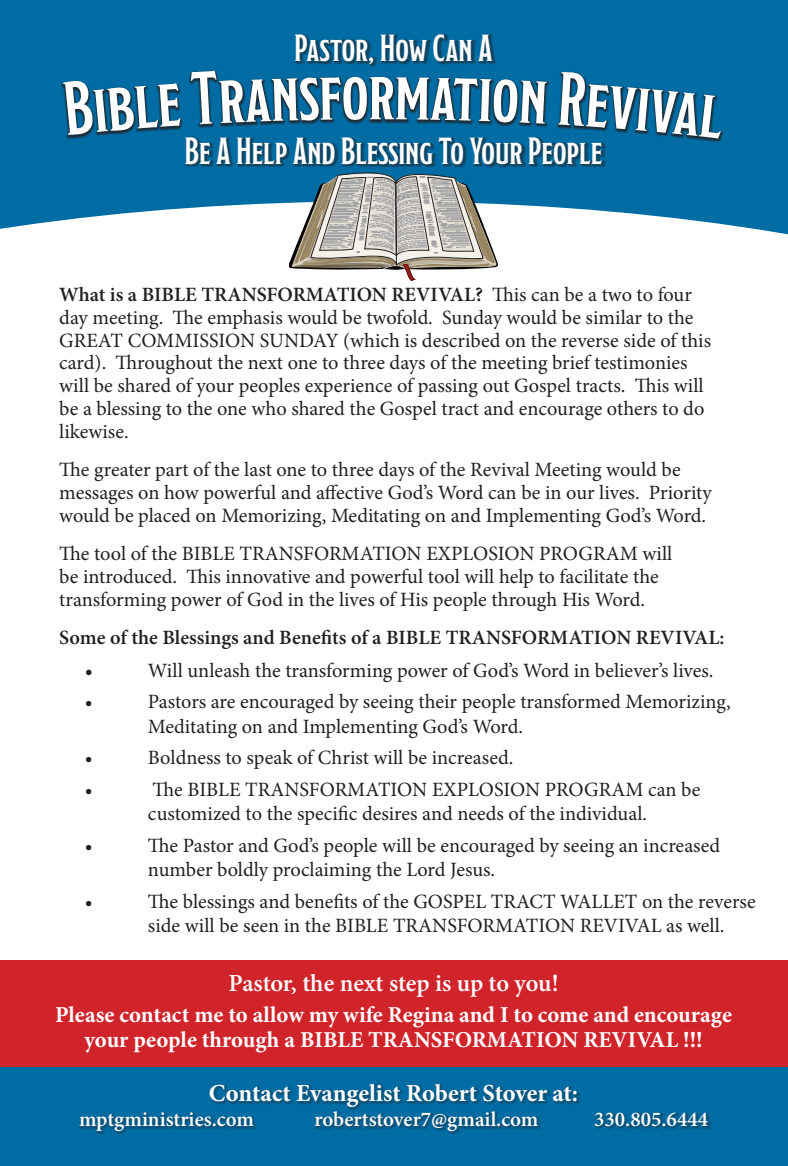
<style>
.page{position:relative;width:788px;height:1166px;background:#fff}
.page>*{position:absolute;margin:0;border:0;box-sizing:border-box;transform-origin:0 0}
.t1{font:300 74.9px "Modesto Condensed";color:#fff}
.t2{font:300 37.62px "Modesto Condensed";color:#fff}
.t3{font:700 24.5px "Minion Pro";letter-spacing:-.005em;color:#fff}
.t4{font:600 24.5px "Minion Pro";letter-spacing:-.005em;color:#fff}
.t5{font:700 22.75px/24.5px "Minion Pro";color:#fff;text-align:center}
.t6{font:600 21px "Minion Pro";color:#fff}
.t7{font:21px "Minion Pro";color:#231f20}
.t8{font:20.3px/22.8px "Minion Pro";color:#231f20}
.t9{font:600 20.3px "Minion Pro";color:#231f20}
.s1{font-weight:600}
</style>
<div class="page">
<div style="left:0;top:960px;width:788px;height:206px;background:#d1232a"></div>
<div style="left:0;top:0;width:788px;height:502px;background:#006ca4"></div>
<div style="left:0;top:202px;width:788px;height:300px;background:#fff"></div>
<div style="left:185px;top:137px;width:420px;height:31px;background:#231f20;opacity:.5"></div>
<div style="left:60px;top:69px;width:664px;height:75px;background:#231f20;opacity:.8"></div>
<div style="left:294px;top:33px;width:202px;height:34px;background:#231f20;opacity:.5"></div>
<div style="left:0;top:1067px;width:788px;height:99px;background:#006ca4"></div>
<div style="left:79px;top:1083px;width:632px;height:51px;background:#231f20;opacity:.3"></div>
<svg style="left:288px;top:166px;width:212px;height:115px"></svg>
<svg style="left:63px;top:79px;width:118px;height:56px"></svg>
<svg style="left:190px;top:70px;width:151px;height:55px"></svg>
<svg style="left:396px;top:77px;width:150px;height:47px"></svg>
<svg style="left:558px;top:72px;width:166px;height:67px"></svg>
<h2 class="t2" style="left:294px;top:26px;width:200px">Pastor, How Can A</h2>
<h1 class="t1" style="left:342px;top:51px;width:54px">or</h1>
<h2 class="t2" style="left:184px;top:130px;width:419px">Be A Help And Blessing To Your People</h2>
<p class="t8" style="left:59px;top:283px;width:653px"><span class="s1">What is a BIBLE TRANSFORMATION REVIVAL?</span> This can be a two to four day meeting. The emphasis would be twofold. Sunday would be similar to the GREAT COMMISSION SUNDAY (which is described on the reverse side of this card). Throughout the next one to three days of the meeting brief testimonies will be shared of your peoples experience of passing out Gospel tracts. This will be a blessing to the one who shared the Gospel tract and encourage others to do likewise.</p>
<p class="t8" style="left:59px;top:458px;width:654px">The greater part of the last one to three days of the Revival Meeting would be messages on how powerful and affective God’s Word can be in our lives. Priority would be placed on Memorizing, Meditating on and Implementing God’s Word.</p>
<p class="t8" style="left:59px;top:542px;width:614px">The tool of the BIBLE TRANSFORMATION EXPLOSION PROGRAM will be introduced. This innovative and powerful tool will help to facilitate the transforming power of God in the lives of His people through His Word.</p>
<p class="t9" style="left:59px;top:623px;width:666px">Some of the Blessings and Benefits of a BIBLE TRANSFORMATION REVIVAL:</p>
<p class="t7" style="left:85px;top:656px;width:10px">•</p>
<p class="t8" style="left:148px;top:659px;width:567px">Will unleash the transforming power of God’s Word in believer’s lives.</p>
<p class="t8" style="left:85px;top:690px;width:9px">•</p>
<p class="t8" style="left:148px;top:689px;width:584px;line-height:24.5px">Pastors are encouraged by seeing their people transformed Memorizing,<br>Meditating on and Implementing God’s Word.</p>
<p class="t8" style="left:85px;top:746px;width:9px">•</p>
<p class="t8" style="left:148px;top:746px;width:367px">Boldness to speak of Christ will be increased.</p>
<p class="t8" style="left:85px;top:778px;width:9px">•</p>
<p class="t8" style="left:148px;top:777px;width:554px;line-height:24.5px">The BIBLE TRANSFORMATION EXPLOSION PROGRAM can be customized to the specific desires and needs of the individual.</p>
<p class="t8" style="left:85px;top:834px;width:9px">•</p>
<p class="t8" style="left:148px;top:833px;width:573px;line-height:24.5px">The Pastor and God’s people will be encouraged by seeing an increased number boldly proclaiming the Lord Jesus.</p>
<p class="t8" style="left:85px;top:890px;width:9px">•</p>
<p class="t8" style="left:148px;top:889px;width:609px;line-height:24.5px">The blessings and benefits of the GOSPEL TRACT WALLET on the reverse side will be seen in the BIBLE TRANSFORMATION REVIVAL as well.</p>
<p class="t4" style="left:228px;top:966px;width:331px">Pastor, the next step is up to you!</p>
<p class="t5" style="left:55px;top:1002px;width:678px">Please contact me to allow my wife Regina and I to come and encourage your people through a BIBLE TRANSFORMATION REVIVAL !!!</p>
<p class="t3" style="left:209px;top:1076px;width:371px">Contact Evangelist Robert Stover at:</p>
<p class="t6" style="left:79px;top:1104px;width:176px">mptgministries.com</p>
<p class="t6" style="left:314px;top:1104px;width:225px">robertstover7@gmail.com</p>
<p class="t6" style="left:594px;top:1104px;width:115px">330.805.6444</p>
</div>
